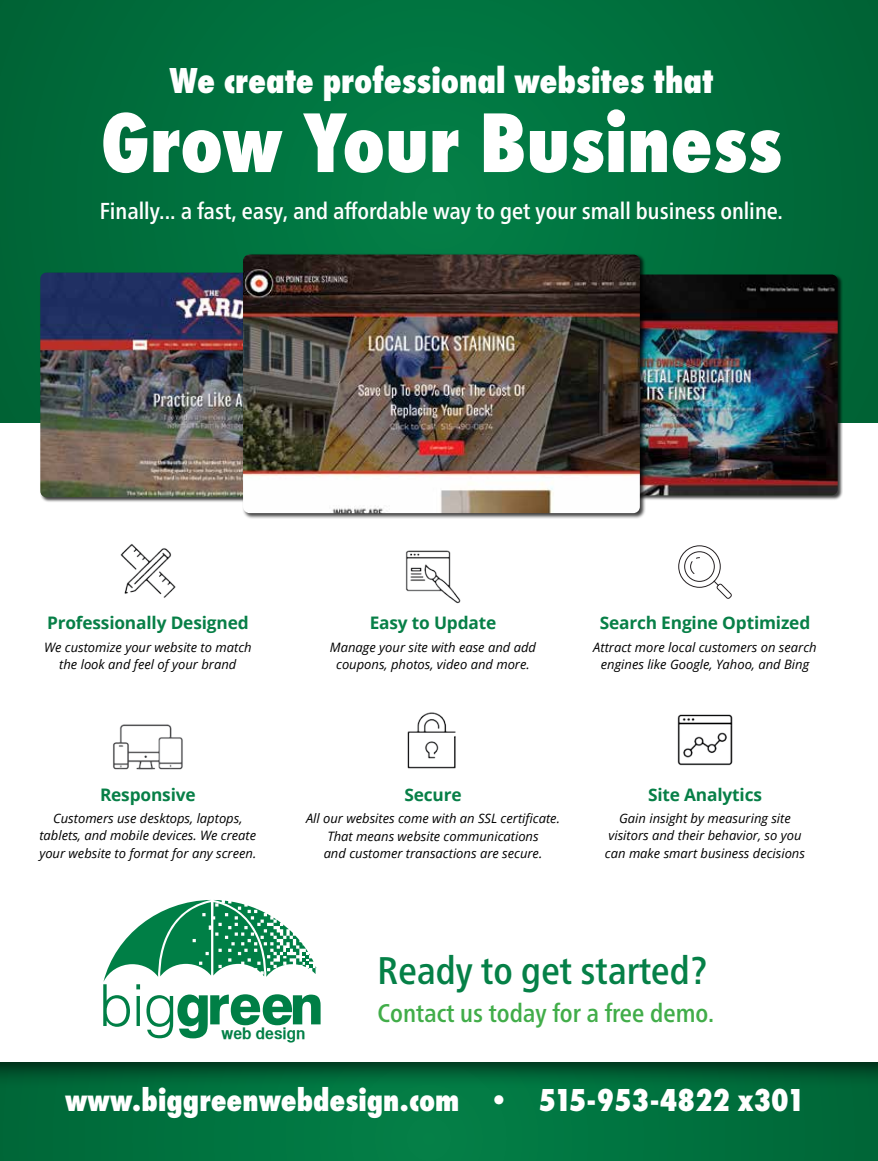
<style>
.page{position:relative;width:878px;height:1161px;background:#fff}
.page>*{position:absolute;margin:0;border:0;box-sizing:border-box;transform-origin:0 0}
.t1{font:800 87.9px "Futura PT Cond";color:#fff}
.t2{font:500 condensed 38.55px "Frutiger Neue LT Pro";color:#058047}
.t3{font:800 37.5px "Futura PT Cond";color:#fff}
.t4{font:800 33px "Futura PT Cond";color:#fff}
.t5{font:500 condensed 25.5px "Frutiger Neue LT Pro";color:#41ad49}
.t6{font:500 condensed 23.1px "Frutiger Neue LT Pro";color:#fff}
.t7{font:700 17.25px "Open Sans";letter-spacing:-.01em;color:#077f47}
.t8{font:16.2px "Helvetica CY Bold";color:#007f46;scale:1.16 1}
.t9{font:italic 12.9px/17.2px "Open Sans";color:#000;text-align:center}
</style>
<div class="page">
<div style="left:0;top:1062px;width:878px;height:99px;background:#00733f"></div>
<div style="left:0;top:378px;width:878px;height:710px;background:#000;opacity:.75"></div>
<div style="left:0;top:396px;width:878px;height:666px;background:#fff"></div>
<svg style="left:103px;top:900px;width:217px;height:138px"></svg>
<div style="left:0;top:0;width:878px;height:422px;background:linear-gradient(to right,#01713e,#00703e)"></div>
<img style="left:40px;top:273px;width:202px;height:224px">
<div style="left:497px;top:274px;width:345px;height:226px;background:#000;opacity:.75"></div>
<img style="left:646px;top:275px;width:191px;height:220px">
<div style="left:242px;top:253px;width:404px;height:266px;background:#000;opacity:.75"></div>
<img style="left:243px;top:255px;width:397px;height:258px">
<img style="left:120px;top:544px;width:56px;height:54px">
<img style="left:405px;top:550px;width:56px;height:54px">
<img style="left:113px;top:724px;width:70px;height:46px">
<svg style="left:678px;top:545px;width:53px;height:54px"></svg>
<img style="left:407px;top:712px;width:49px;height:57px">
<img style="left:677px;top:714px;width:56px;height:52px">
<h3 class="t3" style="left:169px;top:58px;width:545px">We create professional websites that</h3>
<h1 class="t1" style="left:101px;top:91px;width:683px">Grow Your Business</h1>
<h3 class="t6" style="left:100px;top:198px;width:684px">Finally... a fast, easy, and affordable way to get your small business online.</h3>
<h3 class="t7" style="left:47px;top:611px;width:203px">Professionally Designed</h3>
<p class="t9" style="left:44px;top:638px;width:209px">We customize your website to match the look and feel of your brand</p>
<h3 class="t7" style="left:100px;top:782px;width:97px">Responsive</h3>
<p class="t9" style="left:39px;top:810px;width:218px">Customers use desktops, laptops, tablets, and mobile devices. We create your website to format for any screen.</p>
<h3 class="t7" style="left:369px;top:611px;width:128px">Easy to Update</h3>
<p class="t9" style="left:330px;top:638px;width:207px">Manage your site with ease and add coupons, photos, video and more.</p>
<h3 class="t7" style="left:599px;top:611px;width:212px">Search Engine Optimized</h3>
<p class="t9" style="left:593px;top:638px;width:225px">Attract more local customers on search engines like Google, Yahoo, and Bing</p>
<h3 class="t7" style="left:404px;top:782px;width:59px">Secure</h3>
<p class="t9" style="left:306px;top:810px;width:255px">All our websites come with an SSL certificate.<br>That means website communications<br>and customer transactions are secure.</p>
<h3 class="t7" style="left:648px;top:782px;width:115px">Site Analytics</h3>
<p class="t9" style="left:605px;top:810px;width:201px">Gain insight by measuring site visitors and their behavior, so you can make smart business decisions</p>
<h2 class="t2" style="left:377px;top:948px;width:331px">Ready to get started?</h2>
<p class="t8" style="left:221px;top:1023px;width:74px">web design</p>
<h3 class="t5" style="left:377px;top:998px;width:338px">Contact us today for a free demo.</h3>
<h3 class="t4" style="left:65px;top:1081px;width:740px">www.biggreenwebdesign.com • 515-953-4822 x301</h3>
</div>
